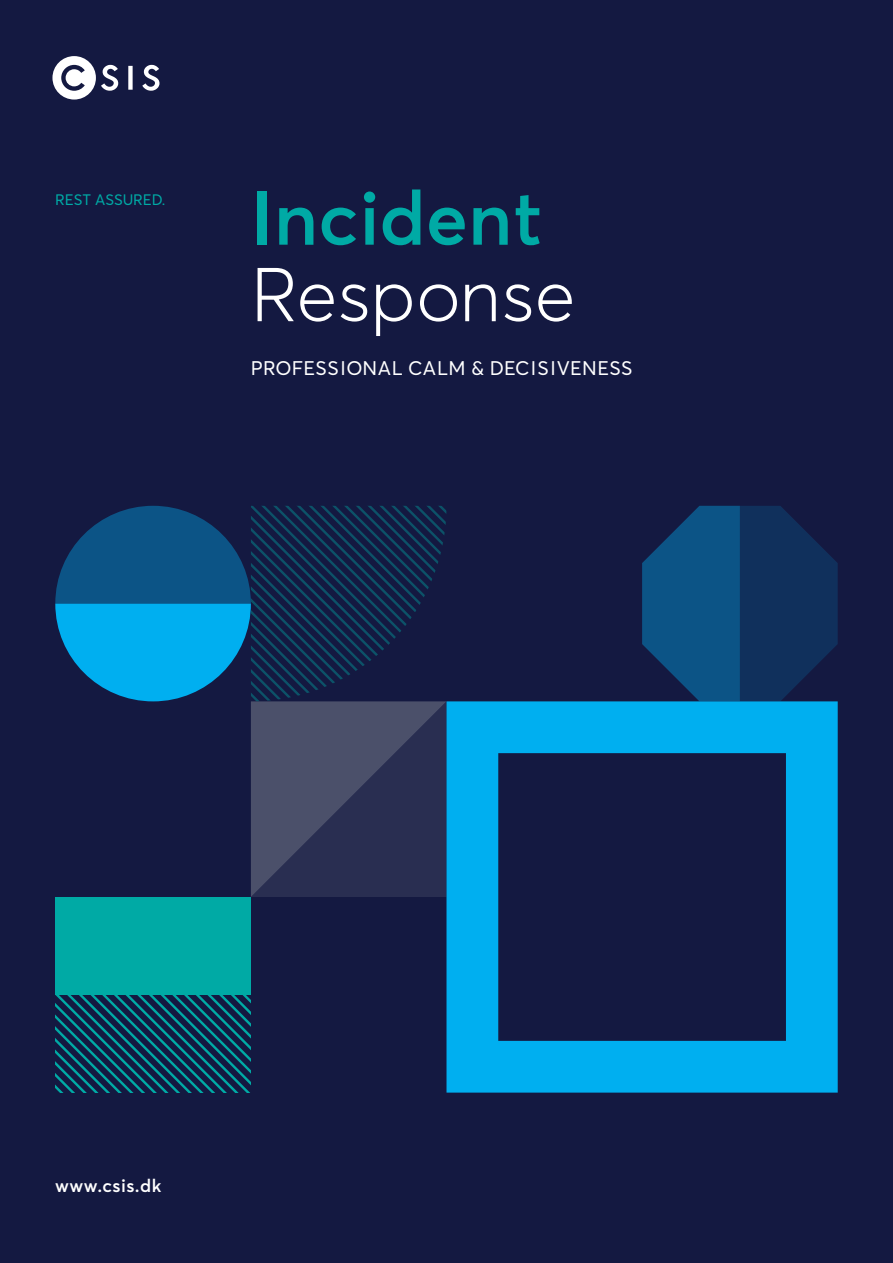
<style>
.page{position:relative;width:893px;height:1263px;background:#141941}
.page>*{position:absolute;margin:0;border:0;box-sizing:border-box;transform-origin:0 0}
.t1{font:600 75px "Averta";color:#00aaa5}
.t2{font:300 75px "Averta";letter-spacing:.005em;color:#fff}
.t3{font:19.5px "Averta";letter-spacing:.02em;color:#fff}
.t4{font:600 18px "Averta";letter-spacing:.025em;color:#fff}
.t5{font:15px "Averta";letter-spacing:-.005em;color:#00aaa5}
</style>
<div class="page">
<svg style="left:642px;top:506px;width:196px;height:195px"></svg>
<svg style="left:446px;top:701px;width:392px;height:391px"></svg>
<svg style="left:55px;top:506px;width:391px;height:391px"></svg>
<div style="left:55px;top:897px;width:196px;height:98px;background:#00aaa5"></div>
<svg style="left:55px;top:995px;width:196px;height:97px"></svg>
<svg style="left:128px;top:66px;width:5px;height:24px"></svg>
<svg style="left:142px;top:65px;width:17px;height:26px"></svg>
<svg style="left:52px;top:56px;width:66px;height:44px"></svg>
<p class="t5" style="left:55px;top:190px;width:112px">REST ASSURED.</p>
<p class="t1" style="left:251px;top:171px;width:292px">Incident</p>
<p class="t2" style="left:251px;top:248px;width:326px">Response</p>
<p class="t3" style="left:251px;top:355px;width:383px">PROFESSIONAL CALM &amp; DECISIVENESS</p>
<p class="t4" style="left:55px;top:1174px;width:108px">www.csis.dk</p>
</div>
